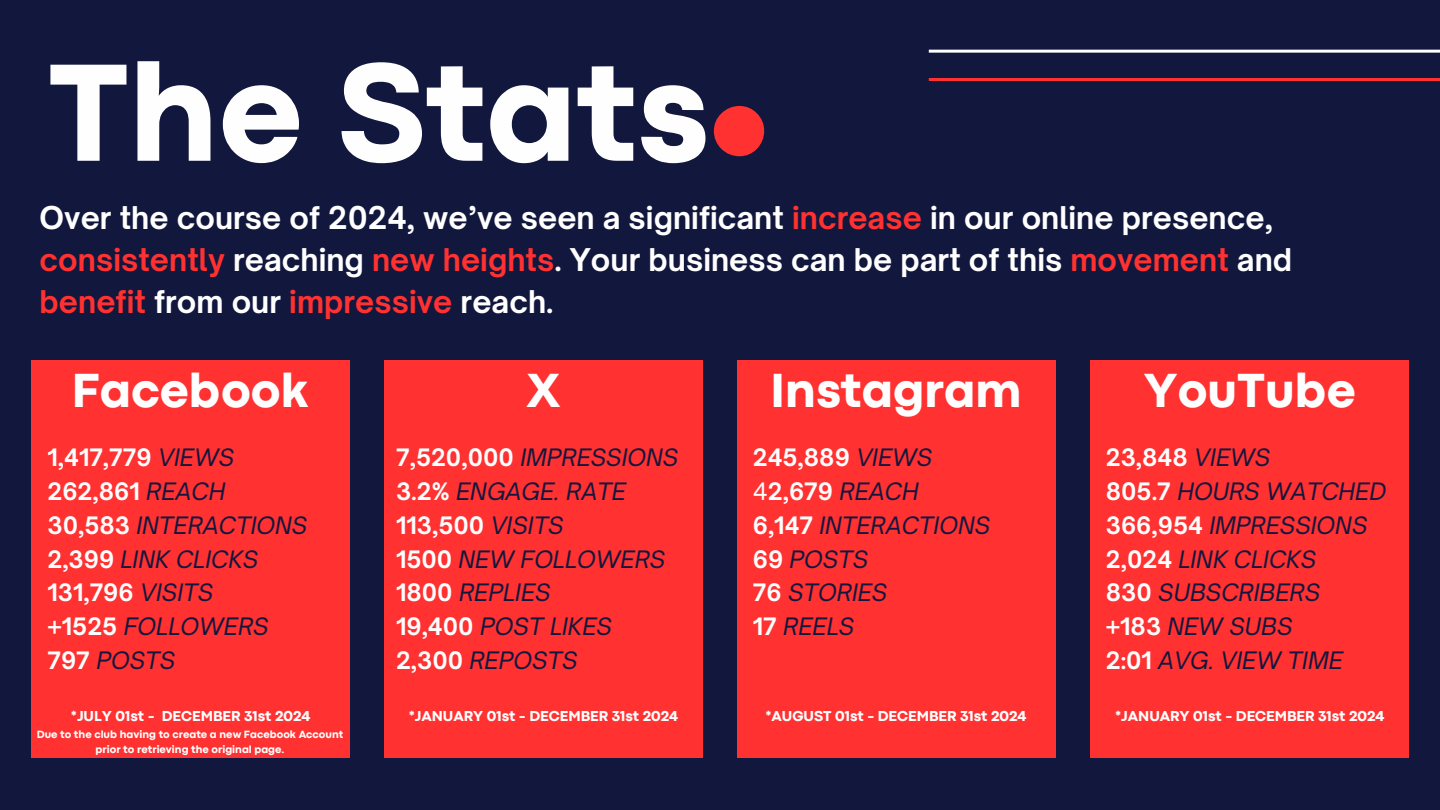
<style>
.page{position:relative;width:1440px;height:810px;background:#12173e}
.page>*{position:absolute;margin:0;border:0;box-sizing:border-box;transform-origin:0 0}
.t1{font:900 267.5px "Open Sauce One";color:#ff3131}
.t2{font:800 144.7px "Codec Pro";color:#fefefe}
.t3{font:800 50px "Codec Pro";color:#fefefe}
.t4{font:700 30px/42px "Open Sauce One";color:#fff}
.t5{font:italic 23px/33.8px "Open Sauce One";color:#12173e}
.t6{font:800 15px "Codec Pro";color:#fefefe}
.t7{font:800 11px/15px "Codec Pro";color:#fefefe;text-align:center}
.s1{color:#ff3131}
.s2{font-weight:700;font-style:normal;color:#fefefe}
.s3{font-style:normal;color:#fefefe}
</style>
<div class="page">
<hr style="left:929px;top:50px;width:511px;height:3px;background:#fff">
<hr style="left:929px;top:78px;width:511px;height:3px;background:#ff3131">
<div style="left:31px;top:360px;width:318px;height:398px;background:#ff3131"></div>
<div style="left:737px;top:360px;width:318px;height:398px;background:#ff3131"></div>
<div style="left:384px;top:360px;width:319px;height:398px;background:#ff3131"></div>
<div style="left:1090px;top:360px;width:318px;height:398px;background:#ff3131"></div>
<p class="t2" style="left:48px;top:61px;width:663px">The Stats</p>
<h4 class="t1" style="left:706px;top:-114px;width:68px">.</h4>
<h5 class="t4" style="left:40px;top:197px;width:1254px">Over the course of 2024, we’ve seen a significant <span class="s1">increase</span> in our online presence, <span class="s1">consistently</span> reaching <span class="s1">new heights</span>. Your business can be part of this <span class="s1">movement</span> and <span class="s1">benefit</span> from our <span class="s1">impressive</span> reach.</h5>
<h1 class="t3" style="left:72px;top:372px;width:238px">Facebook</h1>
<h5 class="t3" style="left:526px;top:372px;width:36px">X</h5>
<p class="t3" style="left:771px;top:372px;width:253px">Instagram</p>
<p class="t3" style="left:1144px;top:372px;width:213px">YouTube</p>
<h4 class="t5" style="left:47px;top:441px;width:261px"><span class="s2">1,417,779</span> VIEWS<br><span class="s2">262,861</span> REACH<br><span class="s2">30,583</span> INTERACTIONS<br><span class="s2">2,399</span> LINK CLICKS<br><span class="s2">131,796</span> VISITS<br><span class="s2">+1525</span> FOLLOWERS<br><span class="s2">797</span> POSTS</h4>
<h2 class="t5" style="left:396px;top:441px;width:284px"><span class="s2">7,520,000</span> IMPRESSIONS<br><span class="s2">3.2%</span> ENGAGE. RATE<br><span class="s2">113,500</span> VISITS<br><span class="s2">1500</span> NEW FOLLOWERS<br><span class="s2">1800</span> REPLIES<br><span class="s2">19,400</span> POST LIKES<br><span class="s2">2,300</span> REPOSTS</h2>
<h5 class="t5" style="left:753px;top:441px;width:239px"><span class="s2">245,889</span> VIEWS<br><span class="s3">4</span><span class="s2">2,679</span> REACH<br><span class="s2">6,147</span> INTERACTIONS<br><span class="s2">69</span> POSTS<br><span class="s2">76</span> STORIES<br><span class="s2">17</span> REELS</h5>
<h4 class="t5" style="left:1106px;top:441px;width:282px"><span class="s2">23,848</span> VIEWS<br><span class="s2">805.7</span> HOURS WATCHED<br><span class="s2">366,954</span> IMPRESSIONS<br><span class="s2">2,024</span> LINK CLICKS<br><span class="s2">830</span> SUBSCRIBERS<br><span class="s2">+183</span> NEW SUBS<br><span class="s2">2:01</span> AVG. VIEW TIME</h4>
<p class="t6" style="left:71px;top:711px;width:241px">*JULY 01st - DECEMBER 31st 2024</p>
<p class="t7" style="left:37px;top:727px;width:308px">Due to the club having to create a new Facebook Account prior to retrieving the original page.</p>
<h3 class="t6" style="left:409px;top:711px;width:271px">*JANUARY 01st - DECEMBER 31st 2024</h3>
<h4 class="t6" style="left:765px;top:711px;width:262px">*AUGUST 01st - DECEMBER 31st 2024</h4>
<h2 class="t6" style="left:1115px;top:711px;width:271px">*JANUARY 01st - DECEMBER 31st 2024</h2>
</div>
